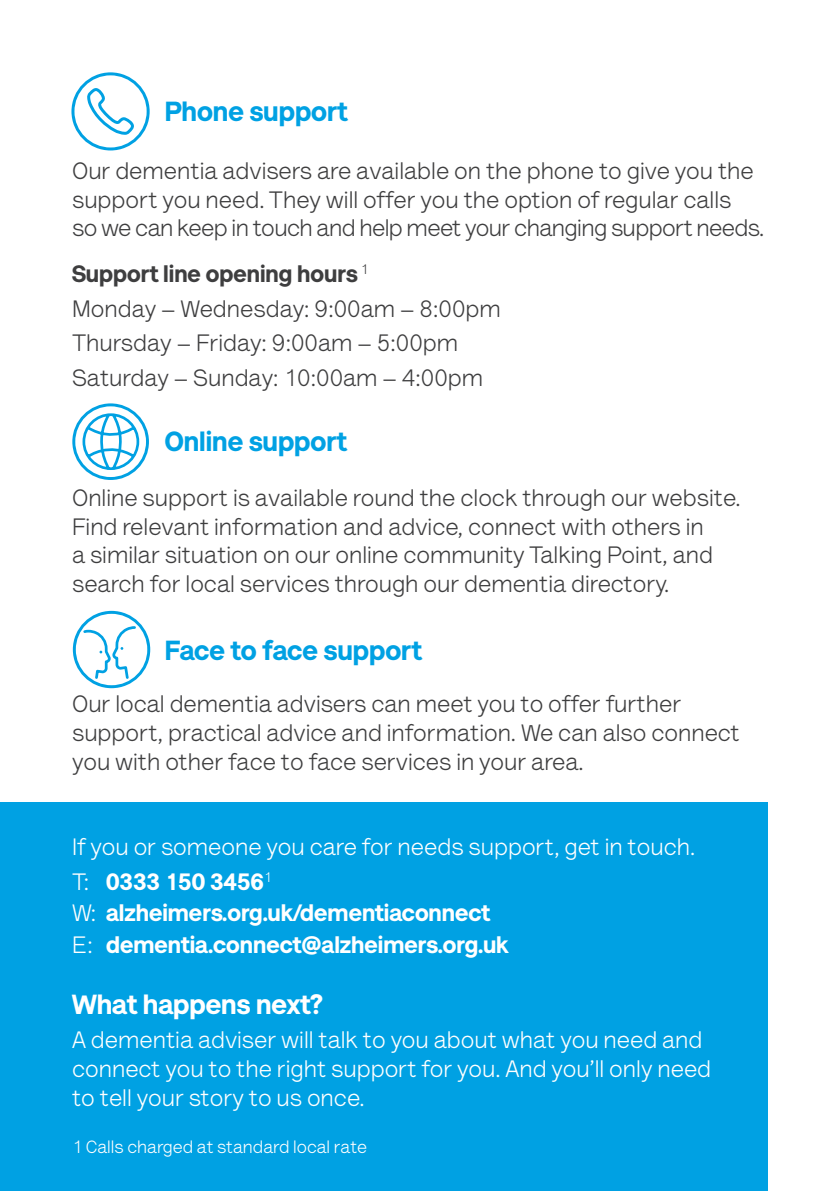
<style>
.page{position:relative;width:840px;height:1191px;background:#fff}
.page>*{position:absolute;margin:0;border:0;box-sizing:border-box;transform-origin:0 0}
.t1{font:900 28px "AS Lettera Text";color:#00a1e3}
.blue_bullet{font:900 28px "AS Lettera Text";color:#fff}
.t2{font:24px/28.8px "AS Lettera Text";color:#3e3e3f}
.blue_bullet-2{font:24px/28.8px "AS Lettera Text";color:#fff}
.blue_bullet-3{font:900 24px "AS Lettera Text";color:#fff}
.t3{font:900 24px "AS Lettera Text";color:#3e3e3f}
.blue_bullet-4{font:18px "AS Lettera Text";color:#fff}
.s1{font-weight:400}
</style>
<div class="page">
<div style="left:0;top:802px;width:767px;height:389px;background:#00a1e3"></div>
<svg style="left:71px;top:72px;width:78px;height:78px"></svg>
<svg style="left:73px;top:611px;width:77px;height:77px"></svg>
<svg style="left:72px;top:403px;width:77px;height:77px"></svg>
<p class="t1" style="left:165px;top:88px;width:184px">Phone support</p>
<p class="t2" style="left:72px;top:154px;width:693px">Our dementia advisers are available on the phone to give you the support you need. They will offer you the option of regular calls<br>so we can keep in touch and help meet your changing support needs.</p>
<p class="t3" style="left:72px;top:254px;width:298px">Support line opening hours <sup>1</sup></p>
<p class="t2" style="left:72px;top:292px;width:430px">Monday – Wednesday: 9:00am – 8:00pm</p>
<p class="t2" style="left:72px;top:327px;width:387px">Thursday – Friday: 9:00am – 5:00pm</p>
<p class="t2" style="left:72px;top:361px;width:412px">Saturday – Sunday: 10:00am – 4:00pm</p>
<p class="t1" style="left:165px;top:419px;width:184px">Online support</p>
<p class="t2" style="left:72px;top:481px;width:669px">Online support is available round the clock through our website.<br>Find relevant information and advice, connect with others in<br>a similar situation on our online community Talking Point, and search for local services through our dementia directory.</p>
<p class="t1" style="left:165px;top:627px;width:258px">Face to face support</p>
<p class="t2" style="left:72px;top:687px;width:668px">Our local dementia advisers can meet you to offer further support, practical advice and information. We can also connect you with other face to face services in your area.</p>
<p class="blue_bullet-2" style="left:72px;top:830px;width:624px">If you or someone you care for needs support, get in touch.</p>
<p class="blue_bullet-3" style="left:72px;top:861px;width:201px"><span class="s1">T:</span> 0333 150 3456<sup>1</sup></p>
<p class="blue_bullet-3" style="left:72px;top:893px;width:419px"><span class="s1">W:</span> alzheimers.org.uk/dementiaconnect</p>
<p class="blue_bullet-3" style="left:72px;top:925px;width:438px"><span class="s1">E:</span> dementia.connect@alzheimers.org.uk</p>
<p class="blue_bullet" style="left:72px;top:981px;width:252px">What happens next?</p>
<p class="blue_bullet-2" style="left:72px;top:1024px;width:640px">A dementia adviser will talk to you about what you need and connect you to the right support for you. And you’ll only need to tell your story to us once.</p>
<p class="blue_bullet-4" style="left:72px;top:1134px;width:296px">1 Calls charged at standard local rate</p>
</div>
